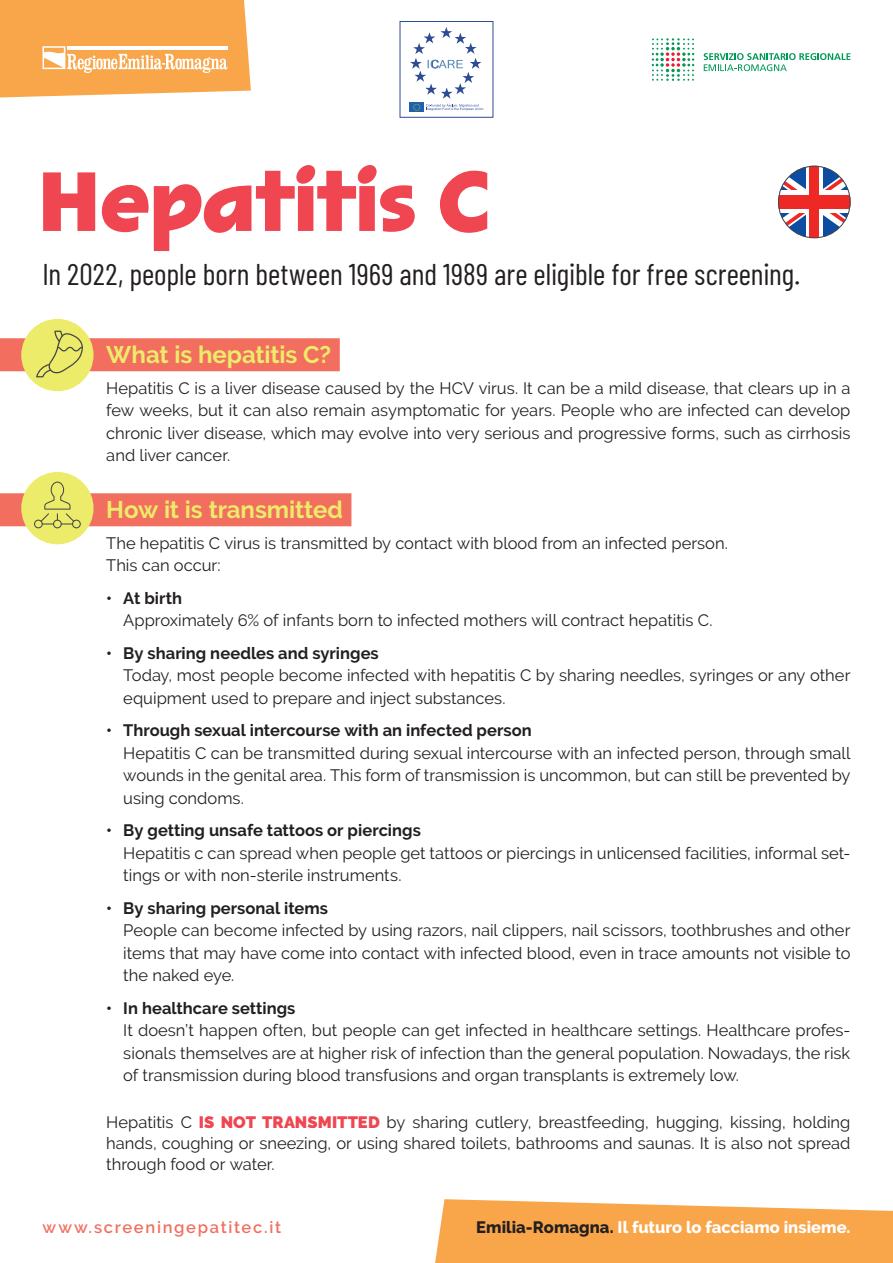
<style>
.page{position:relative;width:893px;height:1263px;background:#fff}
.page>*{position:absolute;margin:0;border:0;box-sizing:border-box;transform-origin:0 0}
.t1{font:800 97.5px "Sharktooth";letter-spacing:-.01em;color:#ef4651}
.t2{font:30px "Barlow Condensed";color:#231f20}
.Titolo{font:700 24px "Raleway";letter-spacing:-.005em;color:#eceb6a}
.Testo_rientro{font:16.5px/22.5px "Raleway";color:#231f20;text-align:justify}
.Testo{font:16.5px/22.5px "Raleway";color:#231f20;text-align:justify}
.t3{font:700 16.5px "Raleway";color:#231f20}
.t4{font:800 16.5px "Raleway";color:#fff}
.t5{font:600 16.5px "Raleway";letter-spacing:.1em;color:#f26f5f}
.s1{font-weight:900;color:#ef4651}
.s2{color:#231f20}
</style>
<div class="page">
<div style="left:0;top:338px;width:340px;height:33px;background:#f26f5f"></div>
<div style="left:0;top:493px;width:351px;height:33px;background:#f26f5f"></div>
<svg style="left:0;top:0;width:251px;height:97px;background:#f9b161"></svg>
<svg style="left:652px;top:38px;width:42px;height:43px"></svg>
<svg style="left:704px;top:53px;width:146px;height:18px"></svg>
<svg style="left:435px;top:1199px;width:458px;height:64px;background:#f9af5c"></svg>
<div style="left:410px;top:103px;width:14px;height:9px;background:#2061ac"></div>
<svg style="left:410px;top:27px;width:73px;height:84px"></svg>
<div style="left:400px;top:21px;width:93px;height:97px;border:1px solid #304c95"></div>
<div style="left:21px;top:319px;width:73px;height:72px;background:#eceb6a;border-radius:50%"></div>
<svg style="left:36px;top:331px;width:47px;height:46px"></svg>
<div style="left:21px;top:472px;width:73px;height:72px;background:#eceb6a;border-radius:50%"></div>
<svg style="left:34px;top:482px;width:47px;height:46px"></svg>
<svg style="left:779px;top:166px;width:70px;height:72px"></svg>
<div style="left:806px;top:166px;width:17px;height:72px;background:#fff"></div>
<div style="left:778px;top:191px;width:72px;height:22px;background:#fff"></div>
<div style="left:778px;top:195px;width:72px;height:14px;background:#ee2825"></div>
<div style="left:809px;top:166px;width:10px;height:72px;background:#ee2825"></div>
<div style="left:778px;top:166px;width:72px;height:72px;border:1px solid #444749;border-radius:50%"></div>
<p class="t1" style="left:38px;top:145px;width:453px">Hepatitis C</p>
<p class="t2" style="left:43px;top:253px;width:759px">In 2022, people born between 1969 and 1989 are eligible for free screening.</p>
<p class="Titolo" style="left:106px;top:341px;width:226px">What is hepatitis C?</p>
<p class="Testo" style="left:106px;top:377px;width:746px">Hepatitis C is a liver disease caused by the HCV virus. It can be a mild disease, that clears up in a few weeks, but it can also remain asymptomatic for years. People who are infected can develop chronic liver disease, which may evolve into very serious and progressive forms, such as cirrhosis and liver cancer.</p>
<p class="Titolo" style="left:106px;top:496px;width:238px">How it is transmitted</p>
<p class="Testo" style="left:106px;top:532px;width:623px">The hepatitis C virus is transmitted by contact with blood from an infected person.</p>
<p class="Testo" style="left:106px;top:554px;width:116px">This can occur:</p>
<p class="t3" style="left:106px;top:589px;width:77px">• At birth</p>
<p class="Testo_rientro" style="left:123px;top:609px;width:591px">Approximately 6% of infants born to infected mothers will contract hepatitis C.</p>
<p class="t3" style="left:106px;top:644px;width:274px">• By sharing needles and syringes</p>
<p class="Testo_rientro" style="left:123px;top:664px;width:729px">Today, most people become infected with hepatitis C by sharing needles, syringes or any other equipment used to prepare and inject substances.</p>
<p class="t3" style="left:106px;top:721px;width:427px">• Through sexual intercourse with an infected person</p>
<p class="Testo_rientro" style="left:123px;top:742px;width:729px">Hepatitis C can be transmitted during sexual intercourse with an infected person, through small wounds in the genital area. This form of transmission is uncommon, but can still be prevented by using condoms.</p>
<p class="t3" style="left:106px;top:821px;width:316px">• By getting unsafe tattoos or piercings</p>
<p class="Testo_rientro" style="left:123px;top:842px;width:729px">Hepatitis c can spread when people get tattoos or piercings in unlicensed facilities, informal set&shy;tings or with non-sterile instruments.</p>
<p class="t3" style="left:106px;top:899px;width:223px">• By sharing personal items</p>
<p class="Testo_rientro" style="left:123px;top:919px;width:729px">People can become infected by using razors, nail clippers, nail scissors, toothbrushes and other items that may have come into contact with infected blood, even in trace amounts not visible to the naked eye.</p>
<p class="t3" style="left:106px;top:999px;width:191px">• In healthcare settings</p>
<p class="Testo_rientro" style="left:123px;top:1019px;width:729px">It doesn’t happen often, but people can get infected in healthcare settings. Healthcare profes&shy;sionals themselves are at higher risk of infection than the general population. Nowadays, the risk of transmission during blood transfusions and organ transplants is extremely low.</p>
<p class="Testo" style="left:106px;top:1111px;width:746px;line-height:21px">Hepatitis C <span class="s1">IS NOT TRANSMITTED</span> by sharing cutlery, breastfeeding, hugging, kissing, holding hands, coughing or sneezing, or using shared toilets, bathrooms and saunas. It is also not spread through food or water.</p>
<p class="t5" style="left:43px;top:1218px;width:240px">www.screeningepatitec.it</p>
<p class="t4" style="left:476px;top:1218px;width:376px"><span class="s2">Emilia-Romagna.</span> Il futuro lo facciamo insieme.</p>
</div>
